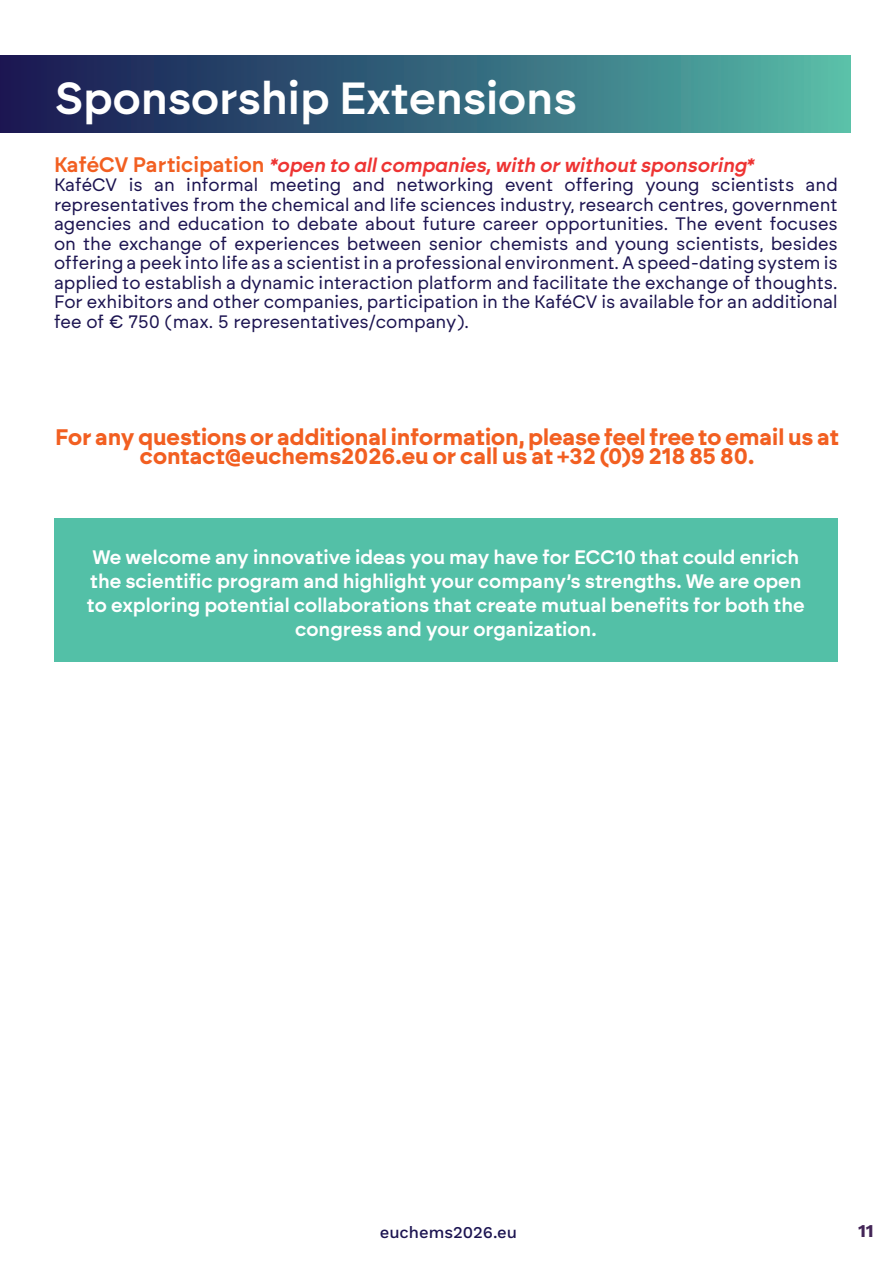
<style>
.page{position:relative;width:893px;height:1263px;background:#fff}
.page>*{position:absolute;margin:0;border:0;box-sizing:border-box;transform-origin:0 0}
.t1{font:600 45px "Brockmann";color:#fff}
.t2{font:700 22.5px/19.5px "Brockmann";color:#f25f21;text-align:center}
.t3{font:600 19.5px/24px "Brockmann";color:#fff;text-align:center}
.t4{font:italic 600 19.5px "Brockmann";color:#ee3433}
.t5{font:18px/19.5px "Brockmann";color:#1c1451;text-align:justify}
.t6{font:700 18px "Work Sans";color:#432557}
.t7{font:500 16.5px "Work Sans";color:#1c1451}
.s1{font-style:normal;font-size:21px;color:#f25f21}
</style>
<div class="page">
<div style="left:0;top:56px;width:850px;height:76px;background:linear-gradient(to right,#151450,#54b8a7)"></div>
<div style="left:54px;top:519px;width:784px;height:143px;background:#53c0a7"></div>
<h1 class="t1" style="left:55px;top:70px;width:524px">Sponsorship Extensions</h1>
<p class="t4" style="left:54px;top:153px;width:701px"><span class="s1">KaféCV Participation</span> *open to all companies, with or without sponsoring*</p>
<p class="t5" style="left:54px;top:175px;width:785px">KaféCV is an informal meeting and networking event offering young scientists and representatives from the chemical and life sciences industry, research centres, government agencies and education to debate about future career opportunities. The event focuses on the exchange of experiences between senior chemists and young scientists, besides offering a peek into life as a scientist in a professional environment. A speed-dating system is applied to establish a dynamic interaction platform and facilitate the exchange of thoughts.<br>For exhibitors and other companies, participation in the KaféCV is available for an additional fee of € 750 (max. 5 representatives/company).</p>
<p class="t2" style="left:55px;top:427px;width:785px">For any questions or additional information, please feel free to email us at contact@euchems2026.eu or call us at +32 (0)9 218 85 80.</p>
<p class="t3" style="left:87px;top:544px;width:719px">We welcome any innovative ideas you may have for ECC10 that could enrich the scientific program and highlight your company’s strengths. We are open to exploring potential collaborations that create mutual benefits for both the congress and your organization.</p>
<p class="t7" style="left:380px;top:1223px;width:139px">euchems2026.eu</p>
<p class="t6" style="left:858px;top:1221px;width:17px">11</p>
</div>
